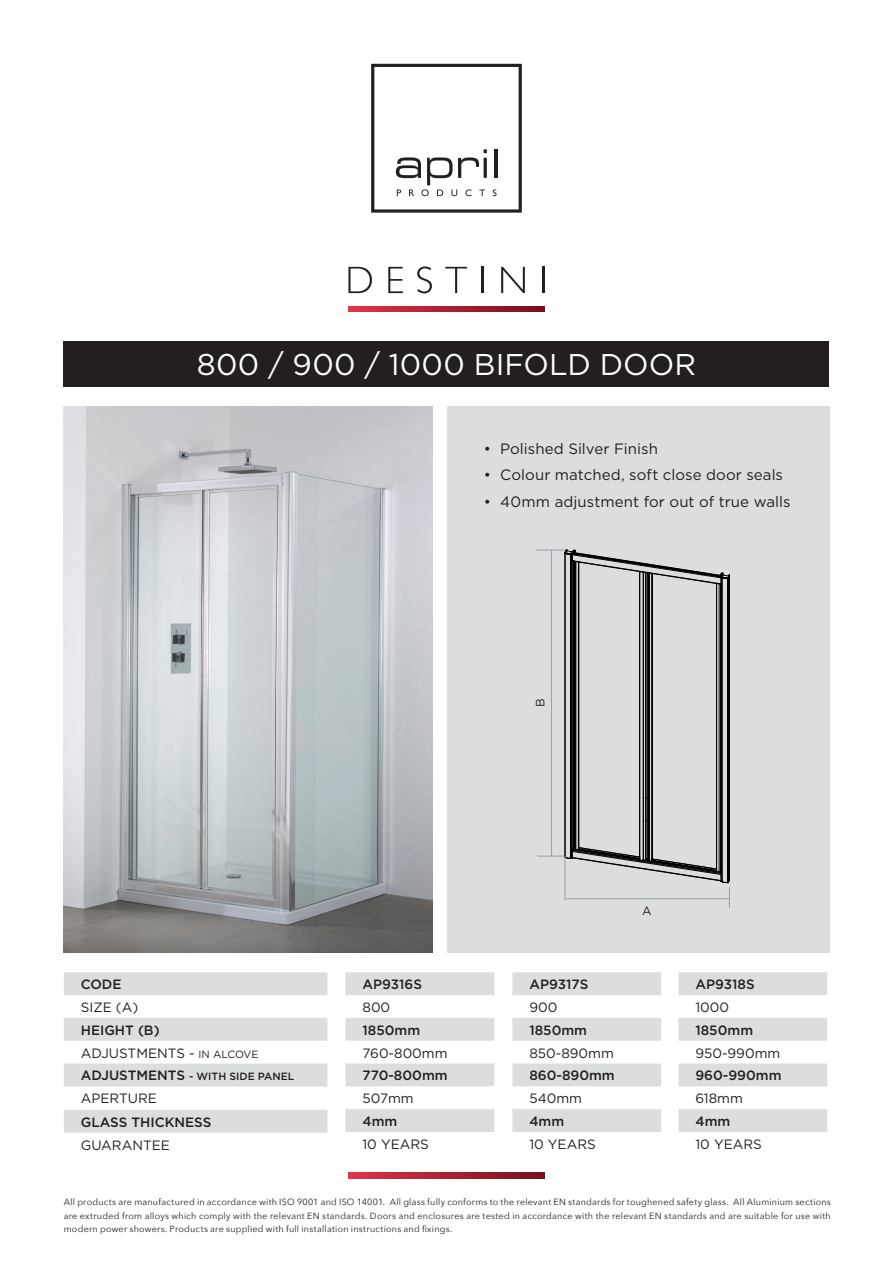
<style>
.page{position:relative;width:893px;height:1263px;background:#fff}
.page>*{position:absolute;margin:0;border:0;box-sizing:border-box;transform-origin:0 0}
.t1{font:30px "Gotham";letter-spacing:.005em;color:#fff}
.t2{font:15px "Gotham";letter-spacing:.005em;color:#231f20}
.t3{font:13.5px "Gotham";color:#231f20}
.t4{font:500 13.5px "Gotham";color:#231f20}
.t5{font:12px "Gotham";color:#231f20}
.t6{font:500 10.5px "Gotham";color:#231f20}
.t7{font:9px/13.5px "Avenir Next";letter-spacing:.025em;color:#231f20;text-align:justify}
.s1{font-size:10.5px}
.s2{font-size:13.5px}
</style>
<div class="page">
<img style="left:64px;top:406px;width:368px;height:546px">
<div style="left:447px;top:406px;width:382px;height:547px;background:#dcdddf"></div>
<div style="left:64px;top:342px;width:765px;height:45px;background:#231f20"></div>
<svg style="left:64px;top:972px;width:263px;height:161px"></svg>
<svg style="left:348px;top:267px;width:24px;height:26px"></svg>
<svg style="left:388px;top:267px;width:15px;height:26px"></svg>
<svg style="left:417px;top:266px;width:15px;height:27px"></svg>
<svg style="left:445px;top:267px;width:22px;height:26px"></svg>
<hr style="left:482px;top:267px;width:2px;height:26px;background:#231f20">
<svg style="left:501px;top:267px;width:24px;height:26px"></svg>
<hr style="left:542px;top:267px;width:2px;height:26px;background:#231f20">
<svg style="left:348px;top:306px;width:196px;height:6px"></svg>
<svg style="left:348px;top:1173px;width:196px;height:5px"></svg>
<svg style="left:371px;top:64px;width:151px;height:149px"></svg>
<hr style="left:484px;top:158px;width:3px;height:20px;background:#231f20">
<hr style="left:494px;top:149px;width:3px;height:29px;background:#231f20">
<svg style="left:345px;top:972px;width:149px;height:160px"></svg>
<svg style="left:512px;top:972px;width:149px;height:160px"></svg>
<svg style="left:565px;top:550px;width:165px;height:332px"></svg>
<svg style="left:536px;top:550px;width:29px;height:1px"></svg>
<svg style="left:537px;top:856px;width:27px;height:1px"></svg>
<hr style="left:565px;top:898px;width:165px;height:1px;background:#94a0a9">
<hr style="left:551px;top:550px;width:1px;height:306px;background:#94a0a9">
<hr style="left:565px;top:856px;width:1px;height:44px;background:#94a0a9">
<svg style="left:729px;top:887px;width:1px;height:21px"></svg>
<svg style="left:678px;top:972px;width:149px;height:160px"></svg>
<p class="t1" style="left:197px;top:345px;width:501px">800 / 900 / 1000 BIFOLD DOOR</p>
<p class="t2" style="left:484px;top:439px;width:176px">• Polished Silver Finish</p>
<p class="t2" style="left:484px;top:466px;width:301px">• Colour matched, soft close door seals</p>
<p class="t2" style="left:484px;top:492px;width:308px">• 40mm adjustment for out of true walls</p>
<p class="t4" style="left:81px;top:975px;width:42px">CODE</p>
<p class="t3" style="left:81px;top:998px;width:59px">SIZE (A)</p>
<p class="t4" style="left:81px;top:1021px;width:80px">HEIGHT (B)</p>
<p class="t3" style="left:81px;top:1044px;width:179px">ADJUSTMENTS - <span class="s1">IN ALCOVE</span></p>
<p class="t6" style="left:81px;top:1070px;width:215px"><span class="s2">ADJUSTMENTS</span> - WITH SIDE PANEL</p>
<p class="t3" style="left:81px;top:1090px;width:78px">APERTURE</p>
<p class="t4" style="left:81px;top:1113px;width:132px">GLASS THICKNESS</p>
<p class="t3" style="left:81px;top:1136px;width:91px">GUARANTEE</p>
<p class="t4" style="left:362px;top:975px;width:61px">AP9316S</p>
<p class="t3" style="left:362px;top:998px;width:29px">800</p>
<p class="t4" style="left:362px;top:1021px;width:59px">1850mm</p>
<p class="t3" style="left:362px;top:1044px;width:87px">760-800mm</p>
<p class="t4" style="left:362px;top:1067px;width:87px">770-800mm</p>
<p class="t3" style="left:362px;top:1090px;width:53px">507mm</p>
<p class="t4" style="left:362px;top:1112px;width:36px">4mm</p>
<p class="t3" style="left:362px;top:1135px;width:68px">10 YEARS</p>
<p class="t5" style="left:532px;top:707px;width:10px;rotate:-90deg">B</p>
<p class="t4" style="left:529px;top:975px;width:60px">AP9317S</p>
<p class="t3" style="left:529px;top:998px;width:30px">900</p>
<p class="t4" style="left:529px;top:1021px;width:59px">1850mm</p>
<p class="t3" style="left:529px;top:1044px;width:86px">850-890mm</p>
<p class="t4" style="left:529px;top:1067px;width:87px">860-890mm</p>
<p class="t3" style="left:529px;top:1090px;width:54px">540mm</p>
<p class="t4" style="left:529px;top:1112px;width:36px">4mm</p>
<p class="t3" style="left:529px;top:1135px;width:68px">10 YEARS</p>
<p class="t5" style="left:642px;top:903px;width:11px">A</p>
<p class="t4" style="left:695px;top:975px;width:61px">AP9318S</p>
<p class="t3" style="left:695px;top:998px;width:35px">1000</p>
<p class="t4" style="left:695px;top:1021px;width:59px">1850mm</p>
<p class="t3" style="left:695px;top:1044px;width:86px">950-990mm</p>
<p class="t4" style="left:695px;top:1067px;width:88px">960-990mm</p>
<p class="t3" style="left:695px;top:1090px;width:49px">618mm</p>
<p class="t4" style="left:695px;top:1112px;width:36px">4mm</p>
<p class="t3" style="left:695px;top:1135px;width:68px">10 YEARS</p>
<p class="t7" style="left:64px;top:1195px;width:769px">All products are manufactured in accordance with ISO 9001 and ISO 14001. All glass fully conforms to the relevant EN standards for toughened safety glass. All Aluminium sections are extruded from alloys which comply with the relevant EN standards. Doors and enclosures are tested in accordance with the relevant EN standards and are suitable for use with modern power showers. Products are supplied with full installation instructions and fixings.</p>
</div>
